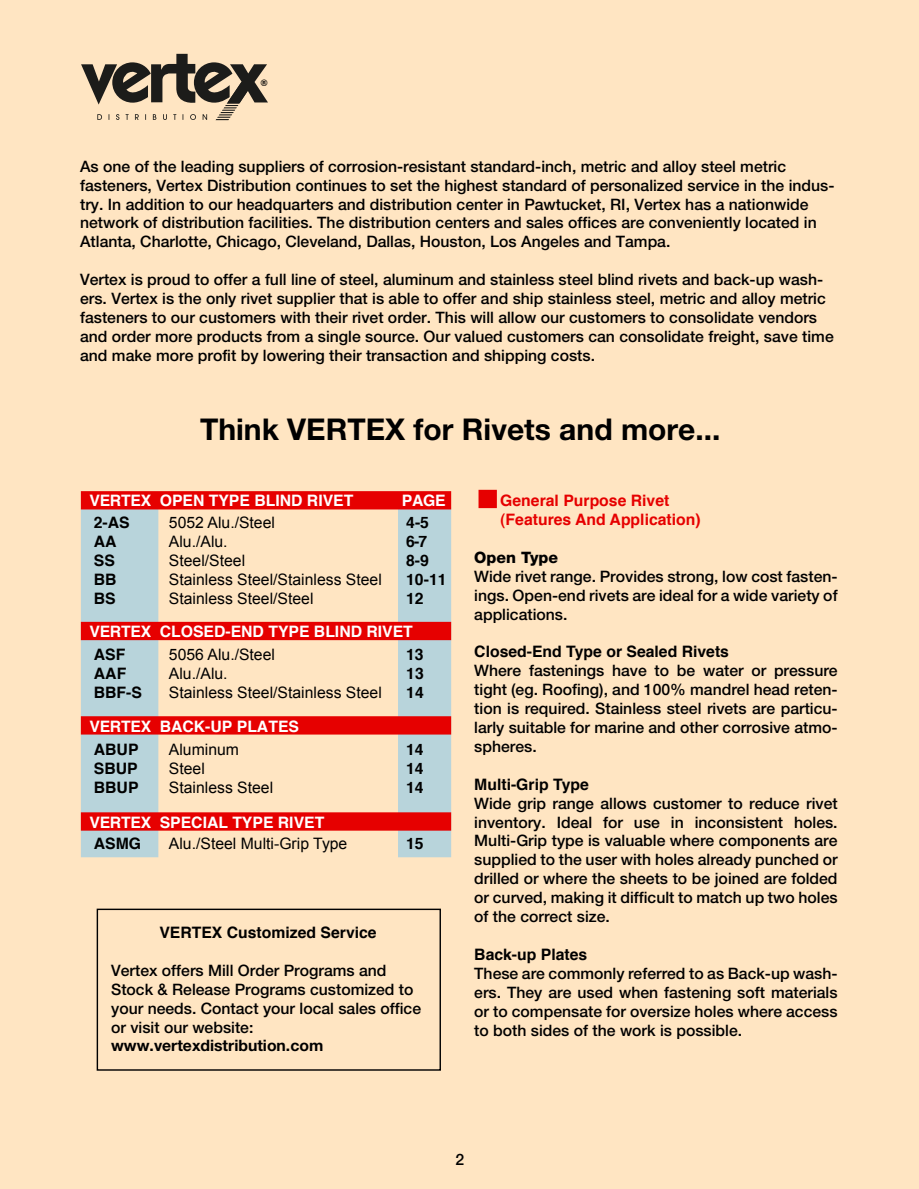
<style>
.page{position:relative;width:919px;height:1189px;background:#fff}
.page>*{position:absolute;margin:0;border:0;box-sizing:border-box;transform-origin:0 0}
.t1{font:700 30px "Helvetica Neue";color:#000}
.t2{font:500 15.75px/18.9px "Helvetica Neue";color:#000;text-align:justify}
.t3{font:15.75px "Arial";color:#000}
.t4{font:700 15.75px "Helvetica";color:#000}
.t5{font:700 15.75px "Helvetica";color:#fff}
.t6{font:700 15.75px/18.9px "Helvetica";color:#e60000}
.t7{font:700 15.75px "Helvetica Neue";color:#000}
.t8{font:800 15.75px "Helvetica Neue";color:#000}
.t9{font:700 9px "Helvetica";color:#000}
</style>
<div class="page">
<div style="left:0;top:0;width:918px;height:1188px;background:#ffe5c2"></div>
<div style="left:398px;top:507px;width:53px;height:350px;background:#b8d4db"></div>
<div style="left:81px;top:508px;width:77px;height:349px;background:#b8d4db"></div>
<div style="left:81px;top:621px;width:370px;height:19px;background:#e60000"></div>
<div style="left:81px;top:491px;width:370px;height:18px;background:#e60000"></div>
<div style="left:81px;top:716px;width:370px;height:18px;background:#e60000"></div>
<div style="left:81px;top:812px;width:370px;height:18px;background:#e60000"></div>
<div style="left:479px;top:490px;width:17px;height:17px;background:#e60000"></div>
<div style="left:478px;top:489px;width:18px;height:19px;border:1px solid #e60000"></div>
<svg style="left:81px;top:54px;width:187px;height:66px"></svg>
<div style="left:97px;top:908px;width:343px;height:162px;border:1px solid #000"></div>
<p class="t9" style="left:260px;top:74px;width:8px">®</p>
<p class="t2" style="left:80px;top:156px;width:755px;text-align:left">As one of the leading suppliers of corrosion-resistant standard-inch, metric and alloy steel metric fasteners, Vertex Distribution continues to set the highest standard of personalized service in the indus&shy;try. In addition to our headquarters and distribution center in Pawtucket, RI, Vertex has a nationwide network of distribution facilities. The distribution centers and sales offices are conveniently located in Atlanta, Charlotte, Chicago, Cleveland, Dallas, Houston, Los Angeles and Tampa.</p>
<p class="t2" style="left:80px;top:270px;width:754px;text-align:left">Vertex is proud to offer a full line of steel, aluminum and stainless steel blind rivets and back-up wash&shy;ers. Vertex is the only rivet supplier that is able to offer and ship stainless steel, metric and alloy metric fasteners to our customers with their rivet order. This will allow our customers to consolidate vendors and order more products from a single source. Our valued customers can consolidate freight, save time and make more profit by lowering their transaction and shipping costs.</p>
<h1 class="t1" style="left:200px;top:411px;width:521px">Think VERTEX for Rivets and more...</h1>
<p class="t5" style="left:89px;top:486px;width:265px">VERTEX OPEN TYPE BLIND RIVET</p>
<p class="t5" style="left:401px;top:486px;width:45px">PAGE</p>
<p class="t4" style="left:94px;top:508px;width:37px">2-AS</p>
<p class="t3" style="left:169px;top:512px;width:107px">5052 Alu./Steel</p>
<p class="t4" style="left:406px;top:508px;width:24px">4-5</p>
<p class="t4" style="left:94px;top:527px;width:24px">AA</p>
<p class="t3" style="left:169px;top:530px;width:60px">Alu./Alu.</p>
<p class="t4" style="left:406px;top:527px;width:23px">6-7</p>
<p class="t4" style="left:94px;top:545px;width:23px">SS</p>
<p class="t3" style="left:169px;top:549px;width:78px">Steel/Steel</p>
<p class="t4" style="left:406px;top:545px;width:24px">8-9</p>
<p class="t4" style="left:94px;top:564px;width:24px">BB</p>
<p class="t3" style="left:169px;top:568px;width:214px">Stainless Steel/Stainless Steel</p>
<p class="t4" style="left:406px;top:564px;width:42px">10-11</p>
<p class="t4" style="left:94px;top:583px;width:23px">BS</p>
<p class="t3" style="left:169px;top:587px;width:146px">Stainless Steel/Steel</p>
<p class="t4" style="left:406px;top:583px;width:19px">12</p>
<p class="t5" style="left:89px;top:616px;width:325px">VERTEX CLOSED-END TYPE BLIND RIVET</p>
<p class="t4" style="left:94px;top:640px;width:33px">ASF</p>
<p class="t3" style="left:169px;top:644px;width:107px">5056 Alu./Steel</p>
<p class="t4" style="left:406px;top:640px;width:19px">13</p>
<p class="t4" style="left:94px;top:659px;width:34px">AAF</p>
<p class="t3" style="left:169px;top:663px;width:60px">Alu./Alu.</p>
<p class="t4" style="left:406px;top:659px;width:19px">13</p>
<p class="t4" style="left:94px;top:678px;width:50px">BBF-S</p>
<p class="t3" style="left:169px;top:682px;width:214px">Stainless Steel/Stainless Steel</p>
<p class="t4" style="left:406px;top:678px;width:19px">14</p>
<p class="t5" style="left:89px;top:711px;width:211px">VERTEX BACK-UP PLATES</p>
<p class="t4" style="left:94px;top:734px;width:46px">ABUP</p>
<p class="t3" style="left:169px;top:738px;width:72px">Aluminum</p>
<p class="t4" style="left:406px;top:734px;width:19px">14</p>
<p class="t4" style="left:94px;top:753px;width:45px">SBUP</p>
<p class="t3" style="left:169px;top:757px;width:37px">Steel</p>
<p class="t4" style="left:406px;top:753px;width:19px">14</p>
<p class="t4" style="left:94px;top:772px;width:46px">BBUP</p>
<p class="t3" style="left:169px;top:776px;width:106px">Stainless Steel</p>
<p class="t4" style="left:406px;top:772px;width:19px">14</p>
<p class="t5" style="left:89px;top:807px;width:236px">VERTEX SPECIAL TYPE RIVET</p>
<p class="t4" style="left:94px;top:829px;width:49px">ASMG</p>
<p class="t3" style="left:169px;top:833px;width:180px">Alu./Steel Multi-Grip Type</p>
<p class="t4" style="left:406px;top:829px;width:19px">15</p>
<p class="t4" style="left:159px;top:917px;width:219px">VERTEX Customized Service</p>
<p class="t2" style="left:111px;top:960px;width:311px;text-align:left">Vertex offers Mill Order Programs and Stock &amp; Release Programs customized to your needs. Contact your local sales office or visit our website:</p>
<p class="t7" style="left:111px;top:1035px;width:213px">www.vertexdistribution.com</p>
<p class="t6" style="left:500px;top:489px;width:202px">General Purpose Rivet (Features And Application)</p>
<p class="t8" style="left:474px;top:547px;width:85px">Open Type</p>
<p class="t2" style="left:474px;top:566px;width:364px">Wide rivet range. Provides strong, low cost fasten&shy;ings. Open-end rivets are ideal for a wide variety of applications.</p>
<p class="t4" style="left:474px;top:637px;width:256px">Closed-End Type or Sealed Rivets</p>
<p class="t2" style="left:474px;top:660px;width:365px">Where fastenings have to be water or pressure tight (eg. Roofing), and 100% mandrel head reten&shy;tion is required. Stainless steel rivets are particu&shy;larly suitable for marine and other corrosive atmo&shy;spheres.</p>
<p class="t4" style="left:474px;top:769px;width:116px">Multi-Grip Type</p>
<p class="t2" style="left:474px;top:793px;width:365px">Wide grip range allows customer to reduce rivet inventory. Ideal for use in inconsistent holes.<br>Multi-Grip type is valuable where components are supplied to the user with holes already punched or drilled or where the sheets to be joined are folded or curved, making it difficult to match up two holes of the correct size.</p>
<p class="t4" style="left:474px;top:939px;width:114px">Back-up Plates</p>
<p class="t2" style="left:474px;top:963px;width:364px">These are commonly referred to as Back-up wash&shy;ers. They are used when fastening soft materials or to compensate for oversize holes where access to both sides of the work is possible.</p>
<p class="t2" style="left:455px;top:1149px;width:10px">2</p>
</div>
